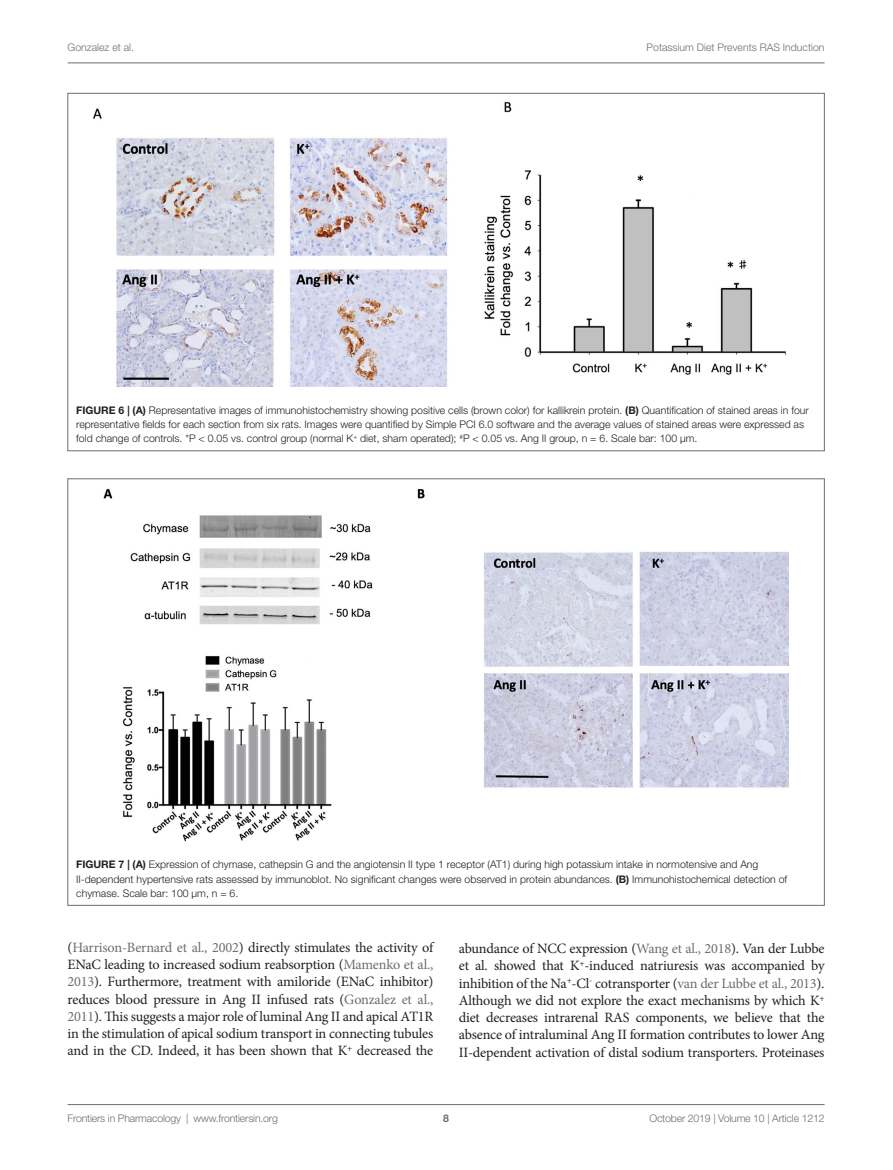
<style>
.page{position:relative;width:893px;height:1170px;background:#fff}
.page>*{position:absolute;margin:0;border:0;box-sizing:border-box;transform-origin:0 0}
.T{font:14.25px/17.2px "Minion Pro";letter-spacing:-.015em;color:#231f20;text-align:justify}
.FC{font:300 10.5px/14.2px "Helvetica Neue LT Std";color:#231f20}
.t1{font:300 10.5px "Helvetica Neue LT Std";letter-spacing:-.015em;color:#6c6d70}
.t2{font:700 10.5px "Helvetica Neue LT Std";color:#6c6d70}
.s1{font-weight:700}
.s2{color:#6c6d70}
</style>
<div class="page">
<hr style="left:68px;top:63px;width:756px;height:1px;background:#6c6d70">
<hr style="left:68px;top:1104px;width:756px;height:1px;background:#6c6d70">
<img style="left:104px;top:488px;width:684px;height:353px">
<img style="left:93px;top:102px;width:693px;height:285px">
<p class="t1" style="left:68px;top:41px;width:68px">Gonzalez et al.</p>
<p class="t1" style="left:647px;top:41px;width:179px">Potassium Diet Prevents RAS Induction</p>
<p class="FC" style="left:76px;top:403px;width:734px"><span class="s1">FIGURE 6 | (A)</span> Representative images of immunohistochemistry showing positive cells (brown color) for kallikrein protein. <span class="s1">(B)</span> Quantification of stained areas in four representative fields for each section from six rats. Images were quantified by Simple PCI 6.0 software and the average values of stained areas were expressed as fold change of controls. *P &lt; 0.05 vs. control group (normal K<sup>+</sup> diet, sham operated); <sup>#</sup>P &lt; 0.05 vs. Ang II group, n = 6. Scale bar: 100 μm.</p>
<p class="FC" style="left:76px;top:857px;width:712px"><span class="s1">FIGURE 7 | (A)</span> Expression of chymase, cathepsin G and the angiotensin II type 1 receptor (AT1) during high potassium intake in normotensive and Ang<br>II-dependent hypertensive rats assessed by immunoblot. No significant changes were observed in protein abundances. <span class="s1">(B)</span> Immunohistochemical detection of chymase. Scale bar: 100 μm, n = 6.</p>
<p class="T" style="left:68px;top:938px;width:367px">(<span class="s2">Harrison-Bernard et al., 2002</span>) directly stimulates the activity of ENaC leading to increased sodium reabsorption (<span class="s2">Mamenko et al., 2013</span>). Furthermore, treatment with amiloride (ENaC inhibitor) reduces blood pressure in Ang II infused rats (<span class="s2">Gonzalez et al., 2011</span>). This suggests a major role of luminal Ang II and apical AT1R in the stimulation of apical sodium transport in connecting tubules and in the CD. Indeed, it has been shown that K<sup>+</sup> decreased the</p>
<p class="T" style="left:459px;top:939px;width:367px">abundance of NCC expression (<span class="s2">Wang et al., 2018</span>). Van der Lubbe et al. showed that K<sup>+</sup>-induced natriuresis was accompanied by inhibition of the Na<sup>+</sup>-Cl<sup>-</sup> cotransporter (<span class="s2">van der Lubbe et al., 2013</span>).<br>Although we did not explore the exact mechanisms by which K<sup>+ </sup>diet decreases intrarenal RAS components, we believe that the absence of intraluminal Ang II formation contributes to lower Ang II-dependent activation of distal sodium transporters. Proteinases</p>
<p class="t1" style="left:68px;top:1111px;width:212px">Frontiers in Pharmacology | www.frontiersin.org</p>
<p class="t2" style="left:443px;top:1111px;width:7px">8</p>
<p class="t1" style="left:649px;top:1111px;width:177px">October 2019 | Volume 10 | Article 1212</p>
</div>
